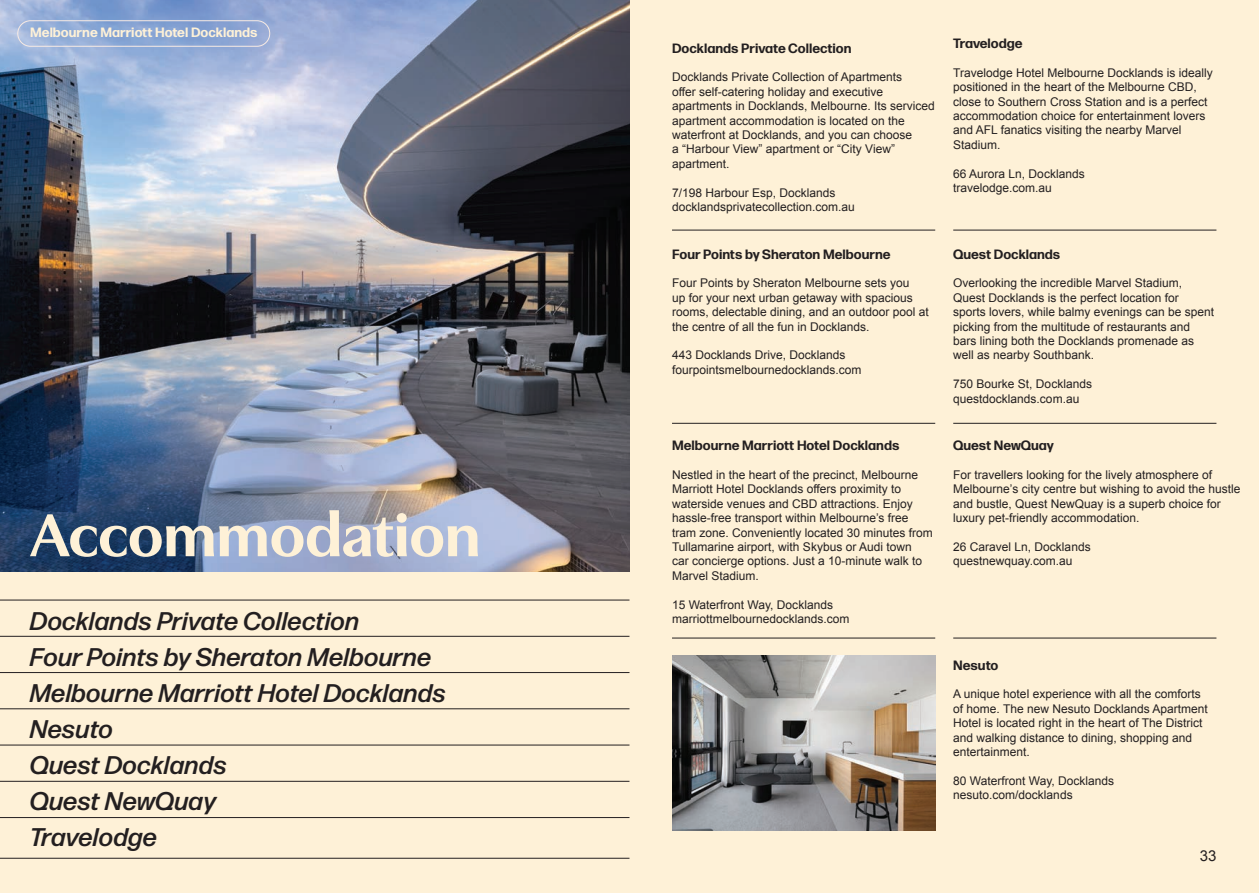
<style>
.page{position:relative;width:1259px;height:893px;background:#fef1d7}
.page>*{position:absolute;margin:0;border:0;box-sizing:border-box;transform-origin:0 0}
.t1{font:700 63px "Utile Display";color:#fef1d7}
.t2{font:italic 500 25.5px/36px "Forma DJR Micro";color:#231f20}
.t3{font:15px "Arial";color:#231f20}
.t4{font:700 13.5px "Forma DJR Micro";color:#231f20}
.t5{font:700 13.5px "Forma DJR Micro";color:#fef1d7}
.t6{font:12px/14.4px "Arial";color:#231f20}
</style>
<div class="page">
<hr style="left:0;top:636px;width:629px;height:1px;background:#231f20">
<hr style="left:0;top:600px;width:629px;height:1px;background:#231f20">
<hr style="left:0;top:672px;width:629px;height:1px;background:#231f20">
<hr style="left:0;top:708px;width:629px;height:1px;background:#231f20">
<hr style="left:0;top:745px;width:629px;height:1px;background:#231f20">
<hr style="left:0;top:781px;width:629px;height:1px;background:#231f20">
<hr style="left:0;top:817px;width:629px;height:1px;background:#231f20">
<hr style="left:0;top:858px;width:629px;height:1px;background:#231f20">
<img style="left:0;top:0;width:629px;height:572px">
<div style="left:17px;top:20px;width:253px;height:27px;border:1px solid #f8ebe4;border-radius:13px"></div>
<hr style="left:672px;top:230px;width:263px;height:1px;background:#231f20">
<hr style="left:672px;top:423px;width:263px;height:1px;background:#231f20">
<hr style="left:672px;top:638px;width:263px;height:1px;background:#231f20">
<hr style="left:953px;top:423px;width:263px;height:1px;background:#231f20">
<hr style="left:953px;top:230px;width:263px;height:1px;background:#231f20">
<hr style="left:953px;top:638px;width:263px;height:1px;background:#231f20">
<img style="left:672px;top:656px;width:263px;height:174px">
<p class="t5" style="left:30px;top:24px;width:229px">Melbourne Marriott Hotel Docklands</p>
<h1 class="t1" style="left:30px;top:485px;width:452px">Accommodation</h1>
<h2 class="t2" style="left:30px;top:602px;width:418px">Docklands Private Collection<br>Four Points by Sheraton Melbourne<br>Melbourne Marriott Hotel Docklands<br>Nesuto<br>Quest Docklands<br>Quest NewQuay<br>Travelodge</h2>
<p class="t4" style="left:672px;top:39px;width:181px">Docklands Private Collection</p>
<p class="t6" style="left:672px;top:70px;width:264px">Docklands Private Collection of Apartments<br>offer self-catering holiday and executive apartments in Docklands, Melbourne. Its serviced apartment accommodation is located on the waterfront at Docklands, and you can choose<br>a “Harbour View” apartment or “City View” apartment.</p>
<p class="t6" style="left:672px;top:185px;width:184px">7/198 Harbour Esp, Docklands docklandsprivatecollection.com.au</p>
<p class="t4" style="left:672px;top:245px;width:220px">Four Points by Sheraton Melbourne</p>
<p class="t6" style="left:672px;top:276px;width:258px">Four Points by Sheraton Melbourne sets you<br>up for your next urban getaway with spacious rooms, delectable dining, and an outdoor pool at the centre of all the fun in Docklands.</p>
<p class="t6" style="left:672px;top:348px;width:191px">443 Docklands Drive, Docklands fourpointsmelbournedocklands.com</p>
<p class="t4" style="left:672px;top:437px;width:229px">Melbourne Marriott Hotel Docklands</p>
<p class="t6" style="left:672px;top:468px;width:262px">Nestled in the heart of the precinct, Melbourne Marriott Hotel Docklands offers proximity to waterside venues and CBD attractions. Enjoy hassle-free transport within Melbourne’s free tram zone. Conveniently located 30 minutes from Tullamarine airport, with Skybus or Audi town<br>car concierge options. Just a 10-minute walk to Marvel Stadium.</p>
<p class="t6" style="left:672px;top:597px;width:179px">15 Waterfront Way, Docklands marriottmelbournedocklands.com</p>
<p class="t4" style="left:953px;top:35px;width:71px">Travelodge</p>
<p class="t6" style="left:953px;top:66px;width:261px">Travelodge Hotel Melbourne Docklands is ideally positioned in the heart of the Melbourne CBD, close to Southern Cross Station and is a perfect accommodation choice for entertainment lovers and AFL fanatics visiting the nearby Marvel Stadium.</p>
<p class="t6" style="left:953px;top:166px;width:133px">66 Aurora Ln, Docklands travelodge.com.au</p>
<p class="t4" style="left:953px;top:245px;width:109px">Quest Docklands</p>
<p class="t6" style="left:953px;top:276px;width:262px">Overlooking the incredible Marvel Stadium, Quest Docklands is the perfect location for sports lovers, while balmy evenings can be spent picking from the multitude of restaurants and bars lining both the Docklands promenade as well as nearby Southbank.</p>
<p class="t6" style="left:953px;top:377px;width:140px">750 Bourke St, Docklands questdocklands.com.au</p>
<p class="t4" style="left:953px;top:437px;width:102px">Quest NewQuay</p>
<p class="t6" style="left:953px;top:468px;width:289px">For travellers looking for the lively atmosphere of Melbourne’s city centre but wishing to avoid the hustle and bustle, Quest NewQuay is a superb choice for luxury pet-friendly accommodation.</p>
<p class="t6" style="left:953px;top:540px;width:139px">26 Caravel Ln, Docklands questnewquay.com.au</p>
<p class="t4" style="left:953px;top:656px;width:47px">Nesuto</p>
<p class="t6" style="left:953px;top:687px;width:256px">A unique hotel experience with all the comforts of home. The new Nesuto Docklands Apartment Hotel is located right in the heart of The District and walking distance to dining, shopping and entertainment.</p>
<p class="t6" style="left:953px;top:774px;width:162px">80 Waterfront Way, Docklands nesuto.com/docklands</p>
<p class="t3" style="left:1199px;top:846px;width:18px">33</p>
</div>
